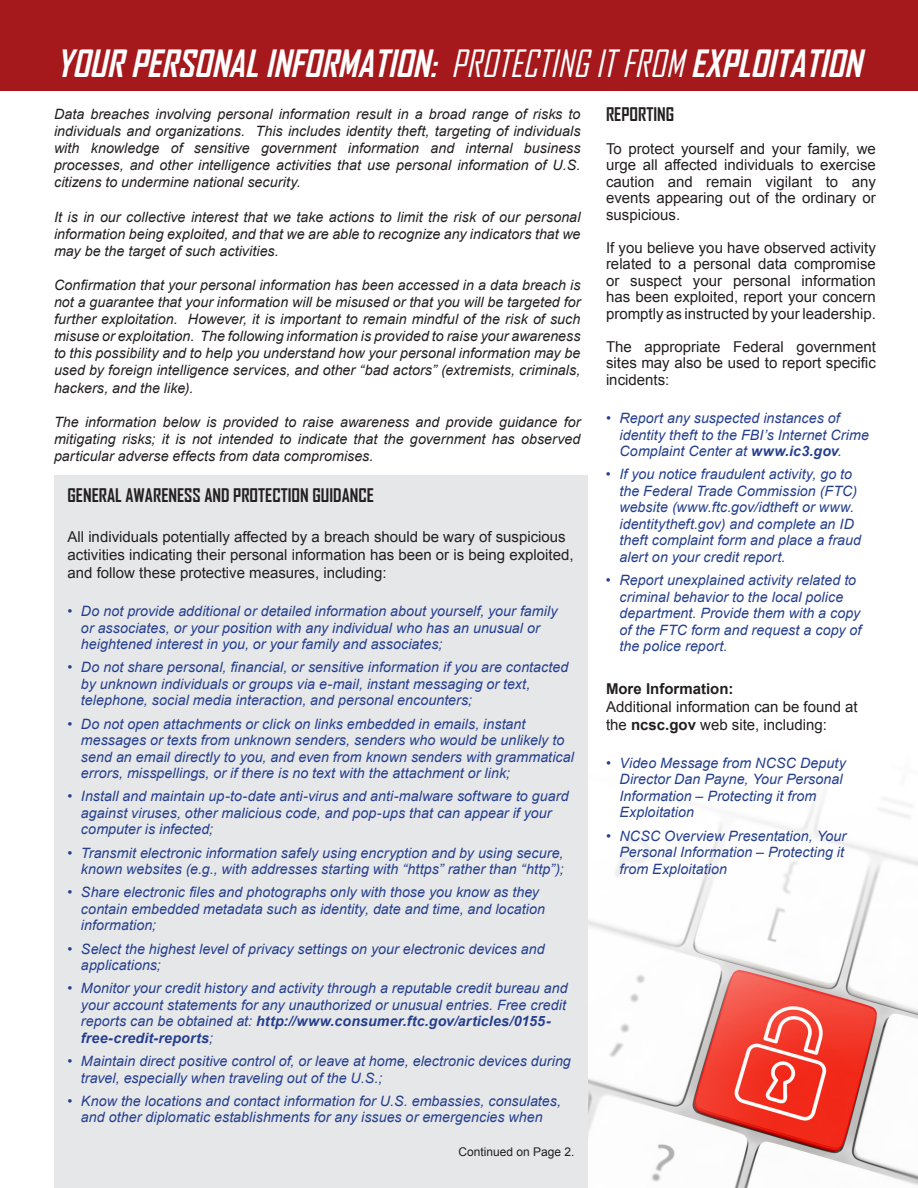
<style>
.page{position:relative;width:918px;height:1188px;background:#fff}
.page>*{position:absolute;margin:0;border:0;box-sizing:border-box;transform-origin:0 0}
.t1{font:italic 700 36px "Agency FB";color:#fff}
.t2{font:700 18px "Agency FB";color:#231f20}
.t3{font:15px/16.5px "Arial";color:#231f20;text-align:justify}
.t4{font:700 15px "Arial";color:#231f20}
.t5{font:italic 14.25px/16.5px "Arial";letter-spacing:.005em;color:#253f8e}
.t6{font:italic 14.25px/17.1px "Arial";letter-spacing:.005em;color:#231f20;text-align:justify}
.t7{font:12px "Arial";color:#231f20}
.s1{font-weight:400}
.s2{font-weight:700}
</style>
<div class="page">
<img style="left:588px;top:796px;width:329px;height:392px">
<div style="left:0;top:0;width:918px;height:91px;background:#a5181b"></div>
<div style="left:54px;top:475px;width:534px;height:672px;background:#e6e7e9"></div>
<div style="left:54px;top:1147px;width:534px;height:41px;background:#e6e7e9"></div>
<h1 class="t1" style="left:57px;top:41px;width:816px">YOURPERSONALINFORMATION: <span class="s1">PROTECTINGITFROM</span> EXPLOITATION</h1>
<p class="t2" style="left:606px;top:103px;width:70px">REPORTING</p>
<p class="t3" style="left:606px;top:141px;width:271px">To protect yourself and your family, we urge all affected individuals to exercise caution and remain vigilant to any events appearing out of the ordinary or suspicious.</p>
<p class="t3" style="left:606px;top:240px;width:271px">If you believe you have observed activity related to a personal data compromise or suspect your personal information has been exploited, report your concern promptly as instructed by your leadership.</p>
<p class="t3" style="left:606px;top:339px;width:271px">The appropriate Federal government sites may also be used to report specific incidents:</p>
<p class="t5" style="left:619px;top:410px;width:251px;text-indent:-13px">• Report any suspected instances of identity theft to the FBI’s Internet Crime<br>Complaint Center at <span class="s2">www.ic3.gov</span>.</p>
<p class="t5" style="left:619px;top:466px;width:243px;text-indent:-13px">• If you notice fraudulent activity, go to the Federal Trade Commission (FTC) website (www.ftc.gov/idtheft or www. identitytheft.gov) and complete an ID theft complaint form and place a fraud alert on your credit report.</p>
<p class="t5" style="left:619px;top:572px;width:243px;text-indent:-13px">• Report unexplained activity related to criminal behavior to the local police department. Provide them with a copy of the FTC form and request a copy of the police report.</p>
<p class="t4" style="left:606px;top:679px;width:129px">More Information:</p>
<p class="t3" style="left:606px;top:698px;width:253px;line-height:18px">Additional information can be found at the <span class="s2">ncsc.gov</span> web site, including:</p>
<p class="t5" style="left:619px;top:755px;width:228px;text-indent:-13px">• Video Message from NCSC Deputy<br>Director Dan Payne, Your Personal<br>Information – Protecting it from<br>Exploitation</p>
<p class="t5" style="left:619px;top:828px;width:228px;text-indent:-13px">• NCSC Overview Presentation, Your<br>Personal Information – Protecting it from Exploitation</p>
<p class="t6" style="left:54px;top:106px;width:528px">Data breaches involving personal information result in a broad range of risks to individuals and organizations. This includes identity theft, targeting of individuals with knowledge of sensitive government information and internal business processes, and other intelligence activities that use personal information of U.S. citizens to undermine national security.</p>
<p class="t6" style="left:54px;top:208px;width:528px">It is in our collective interest that we take actions to limit the risk of our personal information being exploited, and that we are able to recognize any indicators that we may be the target of such activities.</p>
<p class="t6" style="left:54px;top:277px;width:528px">Confirmation that your personal information has been accessed in a data breach is not a guarantee that your information will be misused or that you will be targeted for further exploitation. However, it is important to remain mindful of the risk of such misuse or exploitation. The following information is provided to raise your awareness to this possibility and to help you understand how your personal information may be used by foreign intelligence services, and other “bad actors” (extremists, criminals, hackers, and the like).</p>
<p class="t6" style="left:54px;top:413px;width:528px">The information below is provided to raise awareness and provide guidance for mitigating risks; it is not intended to indicate that the government has observed particular adverse effects from data compromises.</p>
<p class="t2" style="left:68px;top:485px;width:308px">GENERAL AWARENESS AND PROTECTION GUIDANCE</p>
<p class="t3" style="left:68px;top:528px;width:508px;line-height:18px;text-align:left">All individuals potentially affected by a breach should be wary of suspicious activities indicating their personal information has been or is being exploited, and follow these protective measures, including:</p>
<p class="t5" style="left:81px;top:603px;width:478px;text-indent:-13px">• Do not provide additional or detailed information about yourself, your family or associates, or your position with any individual who has an unusual or heightened interest in you, or your family and associates;</p>
<p class="t5" style="left:81px;top:659px;width:489px;text-indent:-13px">• Do not share personal, financial, or sensitive information if you are contacted by unknown individuals or groups via e-mail, instant messaging or text, telephone, social media interaction, and personal encounters;</p>
<p class="t5" style="left:81px;top:716px;width:494px;text-indent:-13px">• Do not open attachments or click on links embedded in emails, instant messages or texts from unknown senders, senders who would be unlikely to send an email directly to you, and even from known senders with grammatical errors, misspellings, or if there is no text with the attachment or link;</p>
<p class="t5" style="left:81px;top:788px;width:489px;text-indent:-13px">• Install and maintain up-to-date anti-virus and anti-malware software to guard against viruses, other malicious code, and pop-ups that can appear if your computer is infected;</p>
<p class="t5" style="left:68px;top:845px;width:498px;text-align:right">• Transmit electronic information safely using encryption and by using secure, known websites (e.g., with addresses starting with “https” rather than “http”);</p>
<p class="t5" style="left:81px;top:884px;width:466px;text-indent:-13px">• Share electronic files and photographs only with those you know as they contain embedded metadata such as identity, date and time, and location information;</p>
<p class="t5" style="left:81px;top:941px;width:465px;text-indent:-13px">• Select the highest level of privacy settings on your electronic devices and applications;</p>
<p class="t5" style="left:81px;top:980px;width:488px;text-indent:-13px">• Monitor your credit history and activity through a reputable credit bureau and your account statements for any unauthorized or unusual entries. Free credit reports can be obtained at: <span class="s2">http://www.consumer.ftc.gov/articles/0155- free-credit-reports</span>;</p>
<p class="t5" style="left:81px;top:1053px;width:491px;text-indent:-13px">• Maintain direct positive control of, or leave at home, electronic devices during travel, especially when traveling out of the U.S.;</p>
<p class="t5" style="left:68px;top:1093px;width:495px;text-align:center">• Know the locations and contact information for U.S. embassies, consulates, and other diplomatic establishments for any issues or emergencies when</p>
<p class="t7" style="left:458px;top:1144px;width:118px">Continued on Page 2.</p>
</div>
